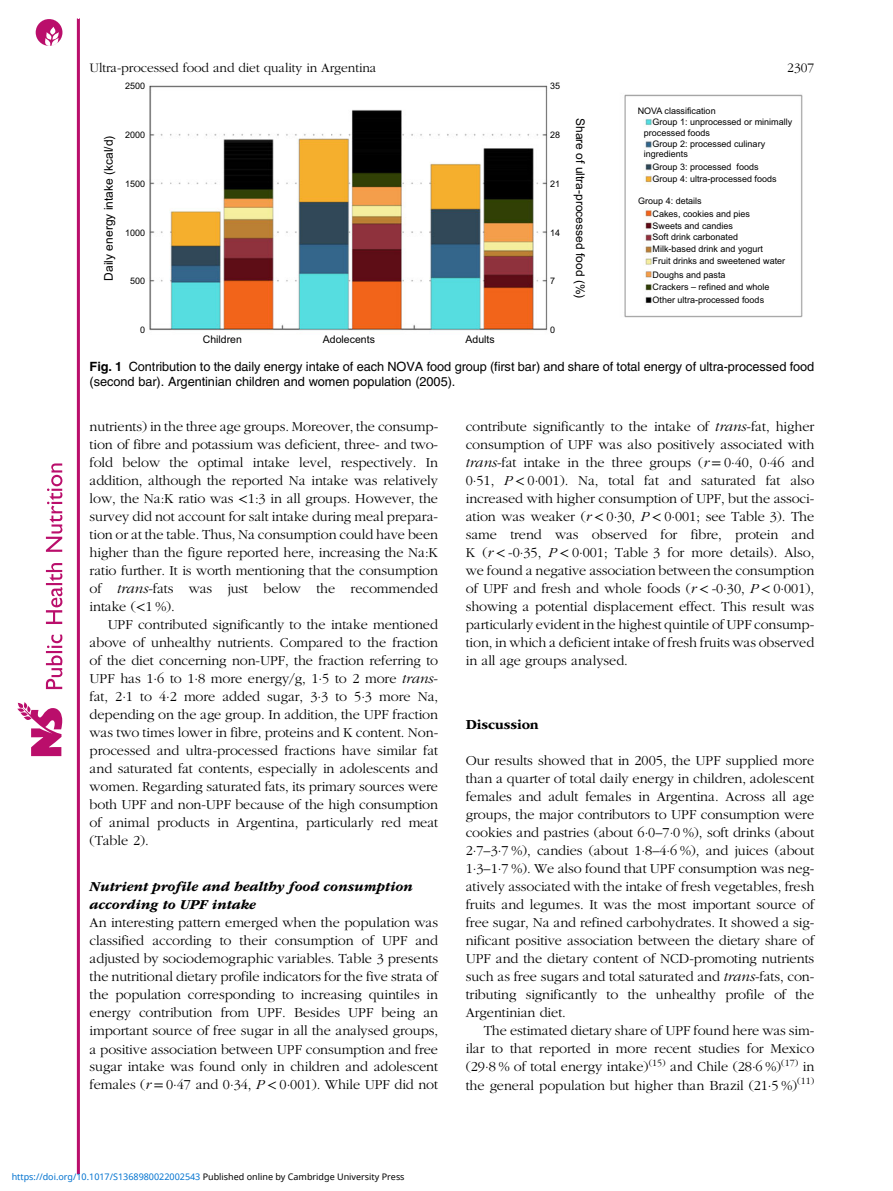
<style>
.page{position:relative;width:893px;height:1191px;background:#fff}
.page>*{position:absolute;margin:0;border:0;box-sizing:border-box;transform-origin:0 0}
.t1{font:14.25px/18px "Adv OT777 cf 4 fb";color:#000;text-align:justify}
.t2{font:14.25px/18px "Adv OT0 ecd 02 fa.BI";color:#000}
.t3{font:14.25px "Adv OT536537 cd.B";color:#000}
.t4{font:13.5px "Adv OT777 cf 4 fb";color:#000}
.t5{font:12.75px/14.2px "Adv OT82 c 4 f 4 c 4";color:#000}
.t6{font:12px "Arial";color:#000}
.t7{font:10.5px "Arial";color:#000}
.t8{font:9px/12.3px "Arial";color:#000}
.t9{font:9px "Noto Sans";color:#0172cf}
.s1{font-family:"Adv O Tf 3919 c 9 c.B"}
.s2{font-family:"Adv OT8608 a 8 d 1"}
.s3{font-family:"Adv OT4 e 1564 e 8.I"}
.s4{font-style:inherit}
.s5{color:#000}
</style>
<div class="page">
<div style="left:77px;top:19px;width:2px;height:1154px;border:1px solid #ba0e6b"></div>
<svg style="left:17px;top:702px;width:45px;height:54px"></svg>
<svg style="left:46px;top:463px;width:16px;height:226px"></svg>
<svg style="left:36px;top:19px;width:26px;height:27px"></svg>
<img style="left:149px;top:85px;width:654px;height:246px">
<p class="t4" style="left:90px;top:63px;width:288px">Ultra-processed food and diet quality in Argentina</p>
<p class="t4" style="left:787px;top:63px;width:28px">2307</p>
<p class="t8" style="left:125px;top:81px;width:22px">2500</p>
<p class="t6" style="left:104px;top:280px;width:146px;rotate:-90deg">Daily energy intake (kcal/d)</p>
<p class="t8" style="left:125px;top:130px;width:22px">2000</p>
<p class="t8" style="left:125px;top:178px;width:22px">1500</p>
<p class="t8" style="left:125px;top:227px;width:22px">1000</p>
<p class="t8" style="left:130px;top:276px;width:17px">500</p>
<p class="t8" style="left:140px;top:324px;width:7px">0</p>
<p class="t7" style="left:203px;top:336px;width:41px">Children</p>
<p class="t7" style="left:323px;top:336px;width:53px">Adolecents</p>
<p class="t7" style="left:466px;top:336px;width:31px">Adults</p>
<p class="t8" style="left:550px;top:81px;width:12px">35</p>
<p class="t8" style="left:550px;top:130px;width:12px">28</p>
<p class="t8" style="left:550px;top:178px;width:12px">21</p>
<p class="t8" style="left:550px;top:227px;width:12px">14</p>
<p class="t8" style="left:550px;top:276px;width:7px">7</p>
<p class="t8" style="left:550px;top:324px;width:7px">0</p>
<p class="t6" style="left:585px;top:118px;width:182px;rotate:90deg">Share of ultra-processed food (%)</p>
<p class="t8" style="left:653px;top:106px;width:141px;line-height:10.9px;text-indent:-15px">NOVA classification<br>Group 1: unprocessed or minimally</p>
<p class="t8" style="left:653px;top:139px;width:114px">Group 2: processed culinary</p>
<p class="t8" style="left:653px;top:161px;width:126px">Group 3: processed foods<br>Group 4: ultra-processed foods</p>
<p class="t8" style="left:653px;top:208px;width:99px">Cakes, cookies and pies<br>Sweets and candies</p>
<p class="t8" style="left:653px;top:232px;width:134px;line-height:11.9px">Soft drink carbonated<br>Milk-based drink and yogurt<br>Fruit drinks and sweetened water</p>
<p class="t8" style="left:653px;top:270px;width:119px">Doughs and pasta<br>Crackers – refined and whole<br>Other ultra-processed foods</p>
<p class="t8" style="left:644px;top:128px;width:68px">processed foods</p>
<p class="t8" style="left:644px;top:148px;width:46px">ingredients</p>
<p class="t8" style="left:638px;top:196px;width:65px">Group 4: details</p>
<p class="t5" style="left:90px;top:361px;width:726px"><span class="s1">Fig. 1</span> Contribution to the daily energy intake of each NOVA food group (first bar) and share of total energy of ultra-processed food (second bar). Argentinian children and women population (2005).</p>
<p class="t1" style="left:90px;top:418px;width:350px">nutrients) in the three age groups. Moreover, the consump&shy;tion of fibre and potassium was deficient, three- and two&shy;fold below the optimal intake level, respectively. In addition, although the reported Na intake was relatively low, the Na:K ratio was <span class="s2">&lt;</span>1:3 in all groups. However, the survey did not account for salt intake during meal prepara&shy;tion or at the table. Thus, Na consumption could have been higher than the figure reported here, increasing the Na:K ratio further. It is worth mentioning that the consumption of <span class="s3">trans</span>-fats was just below the recommended intake (<span class="s2">&lt;</span>1 %).</p>
<p class="t1" style="left:90px;top:616px;width:350px;text-indent:18px">UPF contributed significantly to the intake mentioned above of unhealthy nutrients. Compared to the fraction of the diet concerning non-UPF, the fraction referring to UPF has 1·6 to 1·8 more energy/g, 1·5 to 2 more <span class="s3">trans&shy;</span>fat, 2·1 to 4·2 more added sugar, 3·3 to 5·3 more Na, depending on the age group. In addition, the UPF fraction was two times lower in fibre, proteins and K content. Non&shy;processed and ultra-processed fractions have similar fat and saturated fat contents, especially in adolescents and women. Regarding saturated fats, its primary sources were both UPF and non-UPF because of the high consumption of animal products in Argentina, particularly red meat (Table 2).</p>
<p class="t2" style="left:90px;top:879px;width:325px">Nutrient profile and healthy food consumption according to UPF intake</p>
<p class="t1" style="left:90px;top:915px;width:350px">An interesting pattern emerged when the population was classified according to their consumption of UPF and adjusted by sociodemographic variables. Table 3 presents the nutritional dietary profile indicators for the five strata of the population corresponding to increasing quintiles in energy contribution from UPF. Besides UPF being an important source of free sugar in all the analysed groups, a positive association between UPF consumption and free sugar intake was found only in children and adolescent females (<span class="s3">r</span> <span class="s2">=</span> 0·47 and 0·34, <span class="s3">P</span> <span class="s2">&lt;</span> 0·001). While UPF did not</p>
<p class="t1" style="left:466px;top:418px;width:350px">contribute significantly to the intake of <span class="s3">trans</span>-fat, higher consumption of UPF was also positively associated with <span class="s3">trans</span>-fat intake in the three groups (<span class="s3">r</span> <span class="s2">=</span> 0·40, 0·46 and 0·51, <span class="s3">P</span> <span class="s2">&lt;</span> 0·001). Na, total fat and saturated fat also increased with higher consumption of UPF, but the associ&shy;ation was weaker (<span class="s3">r</span> <span class="s2">&lt;</span> 0·30, <span class="s3">P</span> <span class="s2">&lt;</span> 0·001; see Table 3). The same trend was observed for fibre, protein and K (<span class="s3">r</span> <span class="s2">&lt;</span> -0·35, <span class="s3">P</span> <span class="s2">&lt;</span> 0·001; Table 3 for more details). Also, we found a negative association between the consumption of UPF and fresh and whole foods (<span class="s3">r</span> <span class="s2">&lt;</span> -0·30, <span class="s3">P</span> <span class="s2">&lt;</span> 0·001), showing a potential displacement effect. This result was particularly evident in the highest quintile of UPF consump&shy;tion, in which a deficient intake of fresh fruits was observed in all age groups analysed.</p>
<p class="t3" style="left:466px;top:719px;width:74px">Discussion</p>
<p class="t1" style="left:466px;top:752px;width:350px">Our results showed that in 2005, the UPF supplied more than a quarter of total daily energy in children, adolescent females and adult females in Argentina. Across all age groups, the major contributors to UPF consumption were cookies and pastries (about 6·0<span class="s4">–</span>7·0 %), soft drinks (about 2·7<span class="s4">–</span>3·7 %), candies (about 1·8<span class="s4">–</span>4·6 %), and juices (about 1·3<span class="s4">–</span>1·7 %). We also found that UPF consumption was neg&shy;atively associated with the intake of fresh vegetables, fresh fruits and legumes. It was the most important source of free sugar, Na and refined carbohydrates. It showed a sig&shy;nificant positive association between the dietary share of UPF and the dietary content of NCD-promoting nutrients such as free sugars and total saturated and <span class="s3">trans</span>-fats, con&shy;tributing significantly to the unhealthy profile of the Argentinian diet.</p>
<p class="t1" style="left:466px;top:1023px;width:350px;text-indent:18px">The estimated dietary share of UPF found here was sim&shy;ilar to that reported in more recent studies for Mexico (29·8 % of total energy intake)<sup>(15)</sup> and Chile (28·6 %)<sup>(17)</sup> in the general population but higher than Brazil (21·5 %)<sup>(11)</sup></p>
<p class="t9" style="left:12px;top:1170px;width:394px">https://doi.org/10.1017/S1368980022002543 <span class="s5">Published online by Cambridge University Press</span></p>
</div>
